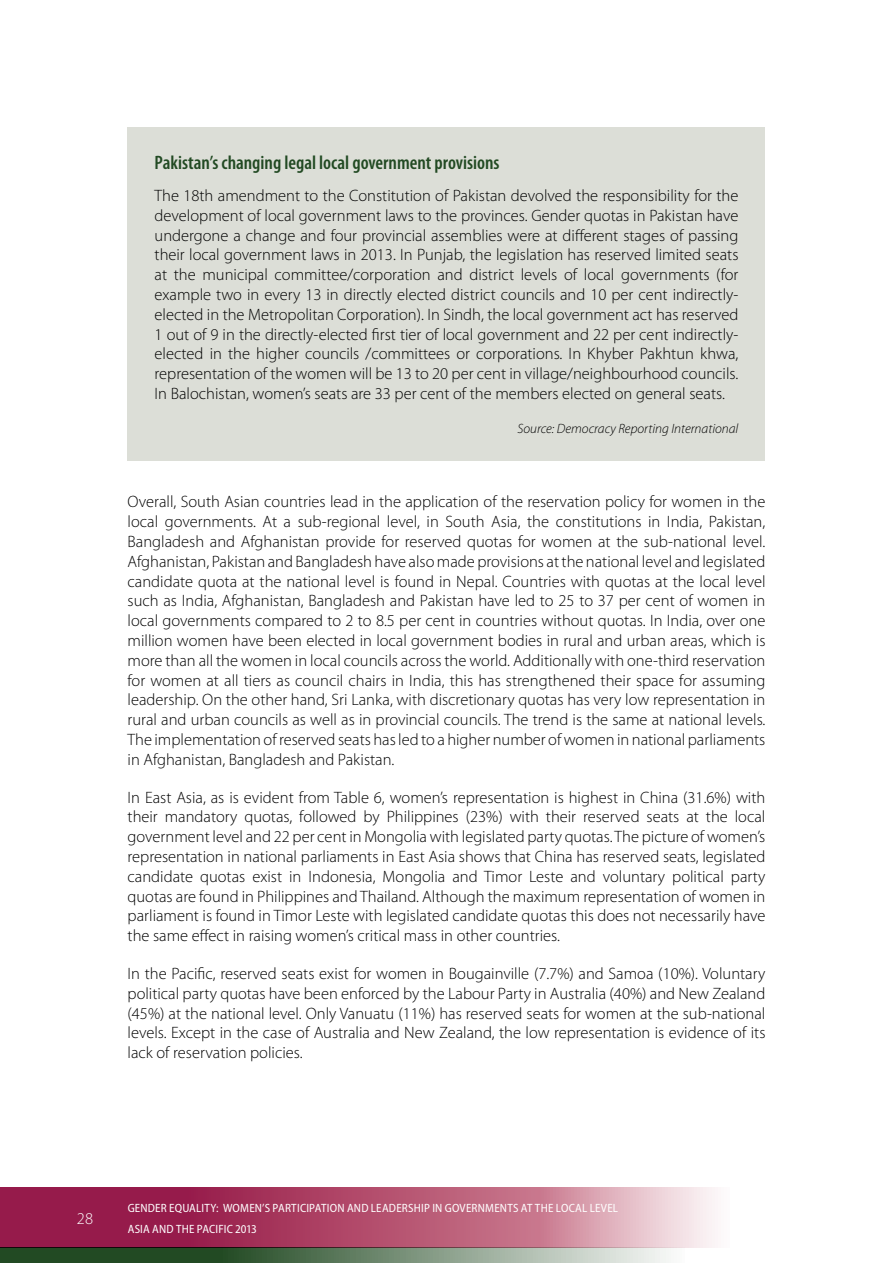
<style>
.page{position:relative;width:893px;height:1263px;background:#fff}
.page>*{position:absolute;margin:0;border:0;box-sizing:border-box;transform-origin:0 0}
.t1{font:600 condensed 19.5px "Myriad Pro";color:#224a23}
.t2{font:300 16.5px/19.8px "Myriad Pro";color:#000;text-align:justify}
.t3{font:300 16.5px "Myriad Pro";color:#fff}
.t4{font:italic 300 13.5px "Myriad Pro";color:#000}
.t5{font:semi-condensed 12px/21px "Myriad Pro";letter-spacing:.015em;color:#fff}
</style>
<div class="page">
<svg style="left:0;top:1188px;width:715px;height:59px;background:#b65978"></svg>
<svg style="left:0;top:1247px;width:685px;height:16px;background:#6a8169"></svg>
<div style="left:128px;top:128px;width:637px;height:333px;background:#dcded7"></div>
<p class="t1" style="left:155px;top:151px;width:346px">Pakistan’s changing legal local government provisions</p>
<p class="t2" style="left:155px;top:185px;width:585px">The 18th amendment to the Constitution of Pakistan devolved the responsibility for the development of local government laws to the provinces. Gender quotas in Pakistan have undergone a change and four provincial assemblies were at different stages of passing their local government laws in 2013. In Punjab, the legislation has reserved limited seats at the municipal committee/corporation and district levels of local governments (for example two in every 13 in directly elected district councils and 10 per cent indirectly&shy;elected in the Metropolitan Corporation). In Sindh, the local government act has reserved 1 out of 9 in the directly-elected first tier of local government and 22 per cent indirectly&shy;elected in the higher councils /committees or corporations. In Khyber Pakhtun khwa, representation of the women will be 13 to 20 per cent in village/neighbourhood councils.<br>In Balochistan, women’s seats are 33 per cent of the members elected on general seats.</p>
<p class="t4" style="left:517px;top:421px;width:223px">Source: Democracy Reporting International</p>
<p class="t2" style="left:128px;top:492px;width:639px">Overall, South Asian countries lead in the application of the reservation policy for women in the local governments. At a sub-regional level, in South Asia, the constitutions in India, Pakistan, Bangladesh and Afghanistan provide for reserved quotas for women at the sub-national level.<br>Afghanistan, Pakistan and Bangladesh have also made provisions at the national level and legislated candidate quota at the national level is found in Nepal. Countries with quotas at the local level such as India, Afghanistan, Bangladesh and Pakistan have led to 25 to 37 per cent of women in local governments compared to 2 to 8.5 per cent in countries without quotas. In India, over one million women have been elected in local government bodies in rural and urban areas, which is more than all the women in local councils across the world. Additionally with one-third reservation for women at all tiers as council chairs in India, this has strengthened their space for assuming leadership. On the other hand, Sri Lanka, with discretionary quotas has very low representation in rural and urban councils as well as in provincial councils. The trend is the same at national levels.<br>The implementation of reserved seats has led to a higher number of women in national parliaments in Afghanistan, Bangladesh and Pakistan.</p>
<p class="t2" style="left:128px;top:787px;width:639px">In East Asia, as is evident from Table 6, women’s representation is highest in China (31.6%) with their mandatory quotas, followed by Philippines (23%) with their reserved seats at the local government level and 22 per cent in Mongolia with legislated party quotas. The picture of women’s representation in national parliaments in East Asia shows that China has reserved seats, legislated candidate quotas exist in Indonesia, Mongolia and Timor Leste and voluntary political party quotas are found in Philippines and Thailand. Although the maximum representation of women in parliament is found in Timor Leste with legislated candidate quotas this does not necessarily have the same effect in raising women’s critical mass in other countries.</p>
<p class="t2" style="left:128px;top:963px;width:639px">In the Pacific, reserved seats exist for women in Bougainville (7.7%) and Samoa (10%). Voluntary political party quotas have been enforced by the Labour Party in Australia (40%) and New Zealand (45%) at the national level. Only Vanuatu (11%) has reserved seats for women at the sub-national levels. Except in the case of Australia and New Zealand, the low representation is evidence of its lack of reservation policies.</p>
<p class="t3" style="left:77px;top:1208px;width:18px">28</p>
<p class="t5" style="left:128px;top:1197px;width:492px">GENDER EQUALITY: WOMEN’S PARTICIPATION AND LEADERSHIP IN GOVERNMENTS AT THE LOCAL LEVEL<br>ASIA AND THE PACIFIC 2013</p>
</div>
